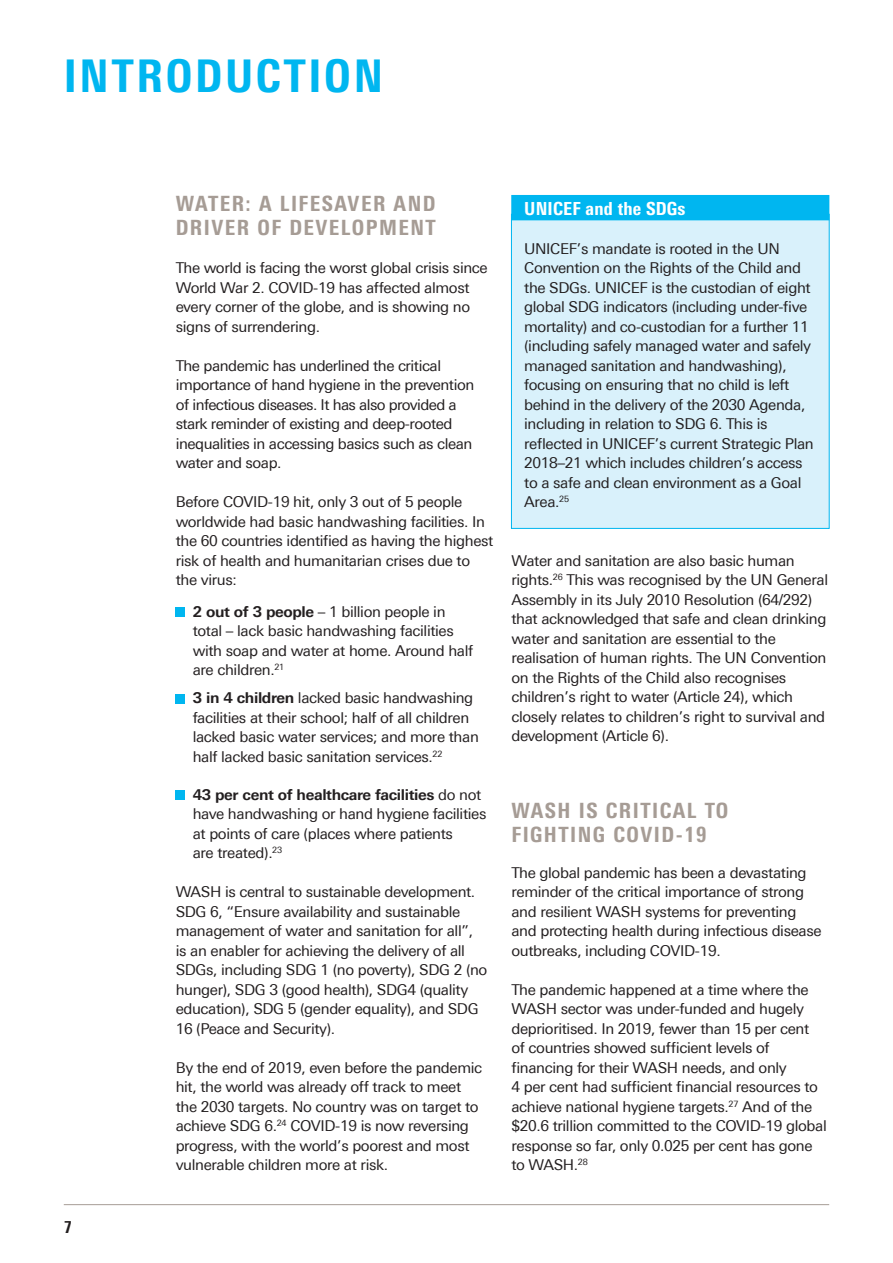
<style>
.page{position:relative;width:893px;height:1263px;background:#fff}
.page>*{position:absolute;margin:0;border:0;box-sizing:border-box;transform-origin:0 0}
.t1{font:800 condensed 45px "Univers Next Pro";letter-spacing:.06em;color:#00b6f0}
.Normal__Web{font:800 condensed 21px/24px "Univers Next Pro";letter-spacing:.07em;color:#a69c95}
.t2{font:800 condensed 18px "Univers Next Pro";letter-spacing:.01em;color:#fff}
.t3{font:800 condensed 16.5px "Univers Next Pro";color:#231f20}
.Info_box{font:15px/19.5px "Univers Next Pro";letter-spacing:-.025em;color:#231f20}
.s1{font-weight:700}
</style>
<div class="page">
<hr style="left:64px;top:1204px;width:765px;height:1px;background:#a69c95">
<div style="left:176px;top:607px;width:9px;height:9px;background:#00b6f0"></div>
<div style="left:176px;top:694px;width:9px;height:9px;background:#00b6f0"></div>
<div style="left:176px;top:790px;width:9px;height:10px;background:#00b6f0"></div>
<div style="left:511px;top:195px;width:318px;height:25px;background:#00b6f0"></div>
<div style="left:511px;top:221px;width:318px;height:307px;background:#d9f1fb"></div>
<div style="left:511px;top:214px;width:318px;height:315px;border:1px solid #00b6f0"></div>
<p class="t1" style="left:64px;top:49px;width:321px">INTRODUCTION</p>
<p class="t3" style="left:64px;top:1217px;width:10px">7</p>
<p class="Normal__Web" style="left:176px;top:191px;width:262px">WATER: A LIFESAVER AND<br>DRIVER OF DEVELOPMENT</p>
<p class="Info_box" style="left:176px;top:258px;width:314px">The world is facing the worst global crisis since World War 2. COVID-19 has affected almost every corner of the globe, and is showing no signs of surrendering.</p>
<p class="Info_box" style="left:176px;top:355px;width:300px">The pandemic has underlined the critical importance of hand hygiene in the prevention of infectious diseases. It has also provided a stark reminder of existing and deep-rooted inequalities in accessing basics such as clean water and soap.</p>
<p class="Info_box" style="left:176px;top:492px;width:319px">Before COVID-19 hit, only 3 out of 5 people worldwide had basic handwashing facilities. In the 60 countries identified as having the highest risk of health and humanitarian crises due to the virus:</p>
<p class="Info_box" style="left:193px;top:601px;width:282px"><span class="s1">2 out of 3 people</span> – 1 billion people in total – lack basic handwashing facilities with soap and water at home. Around half are children.<sup>21</sup></p>
<p class="Info_box" style="left:193px;top:688px;width:288px"><span class="s1">3 in 4 children</span> lacked basic handwashing facilities at their school; half of all children lacked basic water services; and more than half lacked basic sanitation services.<sup>22</sup></p>
<p class="Info_box" style="left:193px;top:784px;width:295px"><span class="s1">43 per cent of healthcare facilities</span> do not have handwashing or hand hygiene facilities at points of care (places where patients<br>are treated).<sup>23</sup></p>
<p class="Info_box" style="left:176px;top:882px;width:313px">WASH is central to sustainable development.<br>SDG 6, “Ensure availability and sustainable management of water and sanitation for all”, is an enabler for achieving the delivery of all SDGs, including SDG 1 (no poverty), SDG 2 (no hunger), SDG 3 (good health), SDG4 (quality education), SDG 5 (gender equality), and SDG 16 (Peace and Security).</p>
<p class="Info_box" style="left:176px;top:1057px;width:308px">By the end of 2019, even before the pandemic hit, the world was already off track to meet the 2030 targets. No country was on target to achieve SDG 6.<sup>24</sup> COVID-19 is now reversing progress, with the world’s poorest and most vulnerable children more at risk.</p>
<p class="t2" style="left:524px;top:197px;width:163px">UNICEF and the SDGs</p>
<p class="Info_box" style="left:524px;top:238px;width:291px">UNICEF’s mandate is rooted in the UN Convention on the Rights of the Child and the SDGs. UNICEF is the custodian of eight global SDG indicators (including under-five mortality) and co-custodian for a further 11 (including safely managed water and safely managed sanitation and handwashing), focusing on ensuring that no child is left behind in the delivery of the 2030 Agenda, including in relation to SDG 6. This is reflected in UNICEF’s current Strategic Plan 2018–21 which includes children’s access to a safe and clean environment as a Goal Area.<sup>25</sup></p>
<p class="Info_box" style="left:511px;top:550px;width:318px">Water and sanitation are also basic human rights.<sup>26</sup> This was recognised by the UN General Assembly in its July 2010 Resolution (64/292) that acknowledged that safe and clean drinking water and sanitation are essential to the realisation of human rights. The UN Convention on the Rights of the Child also recognises children’s right to water (Article 24), which closely relates to children’s right to survival and development (Article 6).</p>
<p class="Normal__Web" style="left:511px;top:798px;width:218px">WASH IS CRITICAL TO<br>FIGHTING COVID-19</p>
<p class="Info_box" style="left:511px;top:862px;width:312px">The global pandemic has been a devastating reminder of the critical importance of strong and resilient WASH systems for preventing and protecting health during infectious disease outbreaks, including COVID-19.</p>
<p class="Info_box" style="left:511px;top:979px;width:317px">The pandemic happened at a time where the WASH sector was under-funded and hugely deprioritised. In 2019, fewer than 15 per cent<br>of countries showed sufficient levels of financing for their WASH needs, and only<br>4 per cent had sufficient financial resources to achieve national hygiene targets.<sup>27</sup> And of the $20.6 trillion committed to the COVID-19 global response so far, only 0.025 per cent has gone to WASH.<sup>28</sup></p>
</div>
